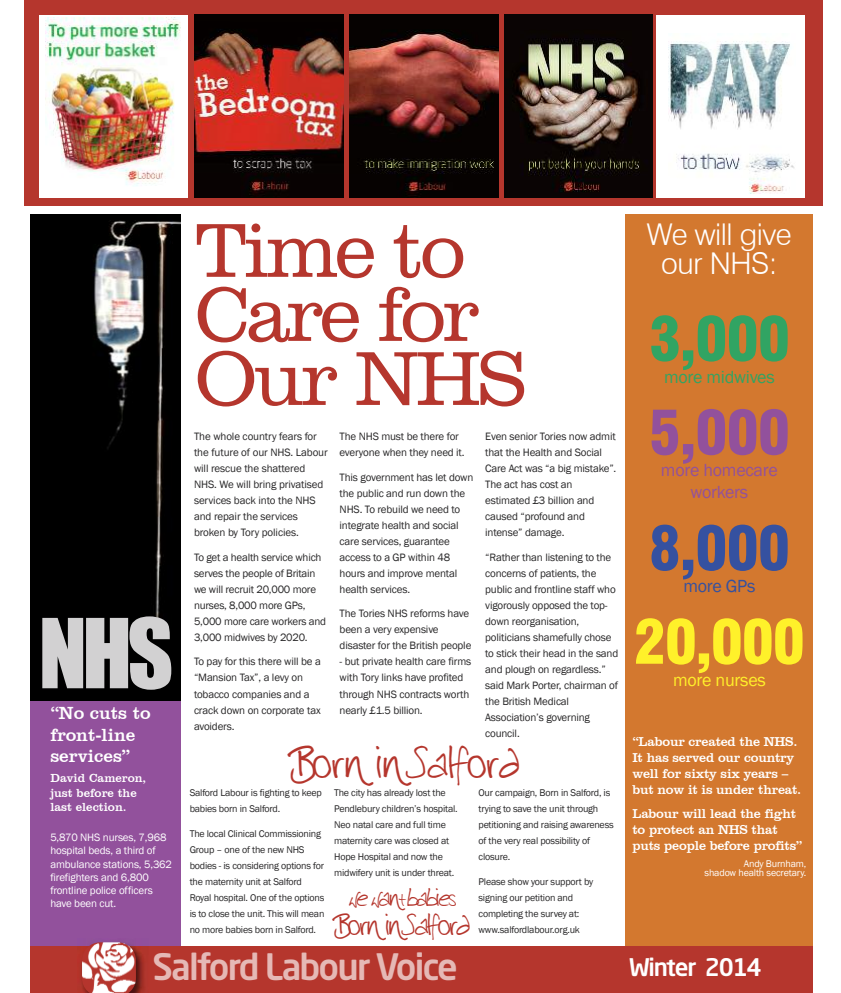
<style>
.page{position:relative;width:841px;height:993px;background:#fff}
.page>*{position:absolute;margin:0;border:0;box-sizing:border-box;transform-origin:0 0}
.t1{font:88.9px "Impact";color:#d2d1d2}
.t2{font:300 78.4px/64px "Clarendon BT";letter-spacing:-.05em;color:#b5362d}
.t3{font:900 condensed 60px "Swiss 721 BT";color:#fff12a}
.t4{font:900 condensed 60px "Swiss 721 BT";color:#31a463}
.t5{font:900 condensed 60px "Swiss 721 BT";color:#92519c}
.t6{font:900 condensed 60px "Swiss 721 BT";color:#3551a0}
.t7{font:500 36px "Neo Sans Std";letter-spacing:-.05em;color:#e5b9b6}
.t8{font:36px "harrison";color:#b5362d}
.t9{font:300 30px/29px "Swiss 721 BT";letter-spacing:-.015em;color:#fff;text-align:center}
.t10{font:24px "harrison";letter-spacing:-.05em;color:#b5362d}
.t11{font:500 24px "Neo Sans Std";letter-spacing:-.05em;color:#fff}
.t12{font:20px "harrison";letter-spacing:-.05em;color:#b5362d}
.t13{font:18px/21.6px "Clarendon BT";color:#fff}
.t14{font:18px/22px "Franklin Gothic";letter-spacing:-.015em;color:#92519c;text-align:center}
.t15{font:18px "Franklin Gothic";letter-spacing:-.015em;color:#31a463}
.t16{font:18px "Franklin Gothic";letter-spacing:-.015em;color:#fff12a}
.t17{font:18px "Franklin Gothic";letter-spacing:-.015em;color:#3551a0}
.t18{font:13.2px/15.8px "Clarendon BT";letter-spacing:-.015em;color:#fff}
.t19{font:12px/14.4px "Clarendon BT";color:#fff}
.t20{font:11px/16px "Franklin Gothic";letter-spacing:-.015em;color:#272627}
.t21{font:11px/13.2px "Franklin Gothic";letter-spacing:-.015em;color:#fff}
.t22{font:10px/16px "Franklin Gothic";letter-spacing:-.02em;color:#272627}
.t23{font:10px/8.8px "Franklin Gothic";letter-spacing:-.015em;color:#fff;text-align:right}
</style>
<div class="page">
<div style="left:30px;top:699px;width:150px;height:247px;background:#92519c"></div>
<div style="left:24px;top:0;width:799px;height:205px;background:#b5362d"></div>
<img style="left:350px;top:15px;width:148px;height:183px">
<div style="left:39px;top:15px;width:149px;height:182px;background:#fff"></div>
<img style="left:45px;top:18px;width:135px;height:168px">
<img style="left:195px;top:15px;width:148px;height:182px">
<img style="left:504px;top:15px;width:148px;height:182px">
<div style="left:656px;top:15px;width:149px;height:183px;background:#fff"></div>
<img style="left:668px;top:41px;width:127px;height:152px">
<div style="left:625px;top:214px;width:188px;height:548px;background:#d3782f"></div>
<img style="left:30px;top:214px;width:150px;height:486px">
<div style="left:625px;top:729px;width:188px;height:220px;background:#d3782f"></div>
<div style="left:30px;top:946px;width:783px;height:46px;background:#b5362d"></div>
<img style="left:81px;top:948px;width:64px;height:44px">
<img style="left:82px;top:942px;width:54px;height:50px">
<h1 class="t1" style="left:39px;top:598px;width:136px">NHS</h1>
<h3 class="t13" style="left:50px;top:701px;width:102px">“No cuts to front-line services”</h3>
<p class="t19" style="left:50px;top:770px;width:97px">David Cameron, just before the last election.</p>
<p class="t21" style="left:50px;top:830px;width:123px">5,870 NHS nurses, 7,968 hospital beds, a third of ambulance stations, 5,362 firefighters and 6,800 frontline police officers have been cut.</p>
<h2 class="t2" style="left:195px;top:217px;width:333px">Time to<br>Care for<br>Our NHS</h2>
<h3 class="t9" style="left:647px;top:219px;width:146px">We will give our NHS:</h3>
<h3 class="t4" style="left:648px;top:303px;width:143px">3,000</h3>
<h3 class="t15" style="left:664px;top:366px;width:112px">more midwives</h3>
<h3 class="t5" style="left:648px;top:396px;width:143px">5,000</h3>
<h3 class="t14" style="left:661px;top:459px;width:118px">more homecare workers</h3>
<h3 class="t6" style="left:648px;top:512px;width:143px">8,000</h3>
<h3 class="t17" style="left:683px;top:575px;width:73px">more GPs</h3>
<h3 class="t3" style="left:633px;top:605px;width:172px">20,000</h3>
<h3 class="t16" style="left:673px;top:669px;width:94px">more nurses</h3>
<p class="t20" style="left:194px;top:428px;width:135px">The whole country fears for the future of our NHS. Labour will rescue the shattered<br>NHS. We will bring privatised services back into the NHS and repair the services broken by Tory policies.</p>
<p class="t20" style="left:194px;top:549px;width:134px">To get a health service which serves the people of Britain we will recruit 20,000 more nurses, 8,000 more GPs,<br>5,000 more care workers and<br>3,000 midwives by 2020.</p>
<p class="t20" style="left:194px;top:653px;width:128px">To pay for this there will be a “Mansion Tax”, a levy on tobacco companies and a crack down on corporate tax avoiders.</p>
<p class="t20" style="left:339px;top:428px;width:126px">The NHS must be there for everyone when they need it.</p>
<p class="t20" style="left:339px;top:469px;width:135px">This government has let down the public and run down the<br>NHS. To rebuild we need to integrate health and social care services, guarantee access to a GP within 48 hours and improve mental health services.</p>
<p class="t20" style="left:339px;top:605px;width:133px">The Tories NHS reforms have been a very expensive disaster for the British people</p>
<p class="t20" style="left:339px;top:653px;width:133px">- but private health care firms with Tory links have profited through NHS contracts worth nearly £1.5 billion.</p>
<p class="t20" style="left:485px;top:428px;width:133px">Even senior Tories now admit that the Health and Social<br>Care Act was “a big mistake”.<br>The act has cost an estimated £3 billion and caused “profound and intense” damage.</p>
<p class="t20" style="left:485px;top:549px;width:135px">“Rather than listening to the concerns of patients, the public and frontline staff who vigorously opposed the top&shy;down reorganisation, politicians shamefully chose to stick their head in the sand and plough on regardless.” said Mark Porter, chairman of the British Medical<br>Association’s governing council.</p>
<p class="t18" style="left:632px;top:733px;width:170px">“Labour created the NHS.<br>It has served our country well for sixty six years – but now it is under threat.</p>
<p class="t18" style="left:632px;top:805px;width:171px">Labour will lead the fight to protect an NHS that puts people before profits”</p>
<p class="t23" style="left:704px;top:858px;width:103px">Andy Burnham,<br>shadow health secretary.</p>
<h3 class="t8" style="left:293px;top:745px;width:228px">Born in Salford</h3>
<p class="t22" style="left:190px;top:784px;width:134px">Salford Labour is fighting to keep babies born in Salford.</p>
<p class="t22" style="left:190px;top:825px;width:136px">The local Clinical Commissioning<br>Group – one of the new NHS bodies - is considering options for the maternity unit at Salford<br>Royal hospital. One of the options is to close the unit. This will mean no more babies born in Salford.</p>
<p class="t22" style="left:334px;top:784px;width:125px">The city has already lost the<br>Pendlebury children’s hospital.<br>Neo natal care and full time maternity care was closed at<br>Hope Hospital and now the midwifery unit is under threat.</p>
<p class="t22" style="left:478px;top:784px;width:137px">Our campaign, Born in Salford, is trying to save the unit through petitioning and raising awareness of the very real possibility of closure.</p>
<p class="t22" style="left:478px;top:873px;width:116px">Please show your support by signing our petition and completing the survey at: www.salfordlabour.org.uk</p>
<h3 class="t12" style="left:349px;top:887px;width:109px">we want babies</h3>
<h3 class="t10" style="left:336px;top:912px;width:136px">Born in Salford</h3>
<h3 class="t7" style="left:153px;top:952px;width:307px">Salford Labour Voice</h3>
<h3 class="t11" style="left:629px;top:957px;width:134px">Winter 2014</h3>
</div>
